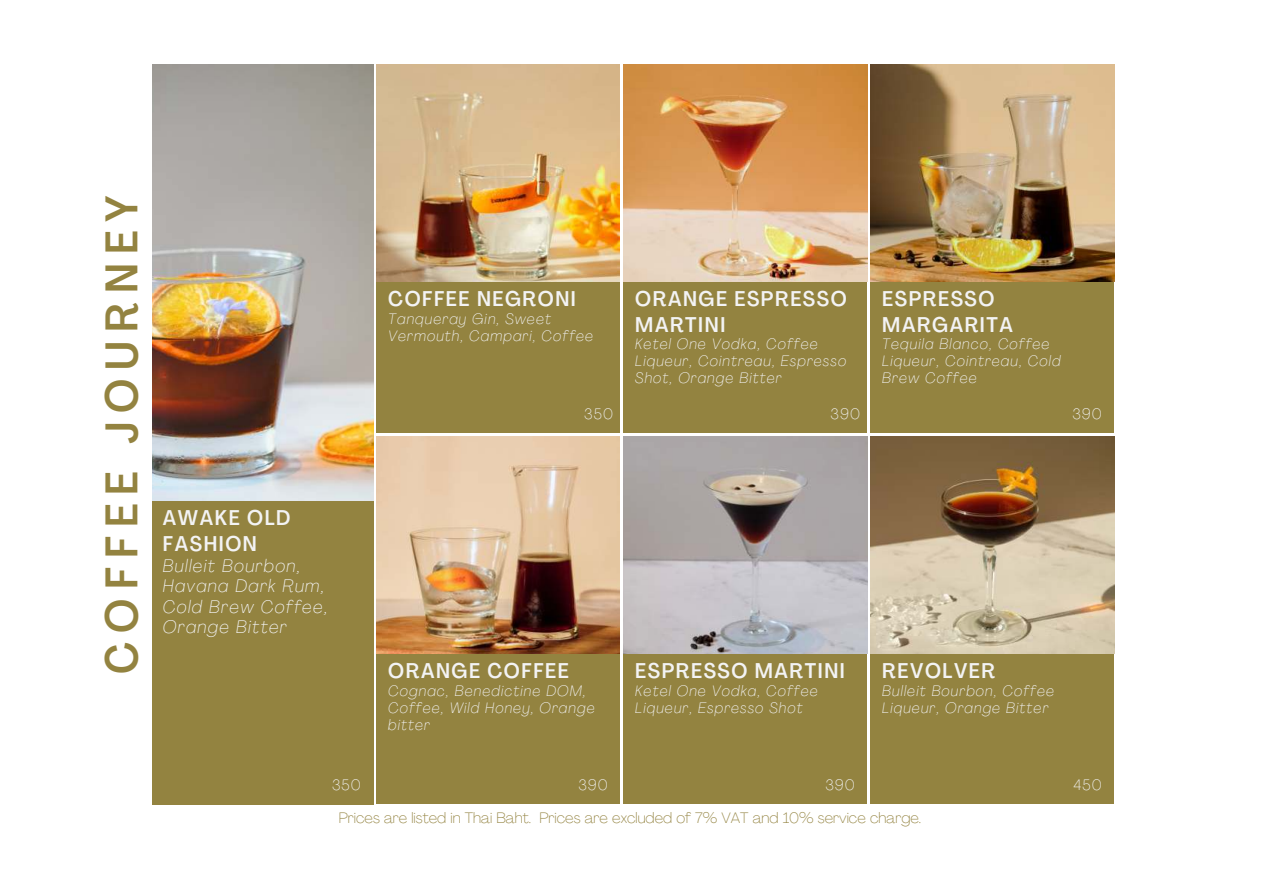
<style>
.page{position:relative;width:1263px;height:894px;background:#fff}
.page>*{position:absolute;margin:0;border:0;box-sizing:border-box;transform-origin:0 0}
.t1{font:500 condensed 45px "Agrandir";letter-spacing:.2em;color:#938340}
.t2{font:500 condensed 21px/25.8px "Agrandir";letter-spacing:.075em;color:#f3f3f4}
.t3{font:italic 100 18px/20.2px "Agrandir";letter-spacing:.075em;color:#f3f3f4}
.t4{font:italic 100 15px/16.8px "Agrandir";letter-spacing:.075em;color:#f3f3f4}
.t5{font:100 15px "Agrandir";color:#938340}
.t6{font:100 15px "Agrandir";letter-spacing:.075em;color:#f3f3f4}
</style>
<div class="page">
<div style="left:152px;top:65px;width:221px;height:739px;background:#938340"></div>
<img style="left:153px;top:65px;width:220px;height:435px">
<div style="left:376px;top:65px;width:244px;height:367px;background:#938340"></div>
<img style="left:376px;top:65px;width:244px;height:216px">
<div style="left:623px;top:65px;width:244px;height:367px;background:#938340"></div>
<img style="left:623px;top:65px;width:244px;height:216px">
<div style="left:376px;top:436px;width:244px;height:368px;background:#938340"></div>
<img style="left:376px;top:436px;width:244px;height:217px">
<div style="left:623px;top:436px;width:244px;height:368px;background:#938340"></div>
<img style="left:623px;top:436px;width:244px;height:217px">
<div style="left:870px;top:436px;width:244px;height:368px;background:#938340"></div>
<img style="left:870px;top:436px;width:244px;height:217px">
<div style="left:870px;top:65px;width:244px;height:367px;background:#938340"></div>
<img style="left:870px;top:65px;width:244px;height:216px">
<h1 class="t1" style="left:94px;top:673px;width:479px;rotate:-90deg">COFFEE JOURNEY</h1>
<h2 class="t2" style="left:388px;top:286px;width:189px">COFFEE NEGRONI</h2>
<p class="t4" style="left:388px;top:310px;width:206px">Tanqueray Gin, Sweet<br>Vermouth, Campari, Coffee</p>
<p class="t6" style="left:584px;top:405px;width:30px">350</p>
<h2 class="t2" style="left:635px;top:286px;width:213px">ORANGE ESPRESSO<br>MARTINI</h2>
<p class="t4" style="left:635px;top:335px;width:212px">Ketel One Vodka, Coffee<br>Liqueur, Cointreau, Espresso<br>Shot, Orange Bitter</p>
<p class="t6" style="left:831px;top:405px;width:31px">390</p>
<h2 class="t2" style="left:882px;top:286px;width:132px">ESPRESSO<br>MARGARITA</h2>
<p class="t4" style="left:882px;top:335px;width:180px">Tequila Blanco, Coffee<br>Liqueur, Cointreau, Cold<br>Brew Coffee</p>
<p class="t6" style="left:1072px;top:405px;width:31px">390</p>
<h2 class="t2" style="left:163px;top:505px;width:129px">AWAKE OLD<br>FASHION</h2>
<p class="t3" style="left:163px;top:555px;width:166px">Bulleit Bourbon,<br>Havana Dark Rum,<br>Cold Brew Coffee,<br>Orange Bitter</p>
<h2 class="t2" style="left:388px;top:657px;width:182px">ORANGE COFFEE</h2>
<p class="t4" style="left:388px;top:681px;width:208px">Cognac, Benedictine DOM,<br>Coffee, Wild Honey, Orange bitter</p>
<h2 class="t2" style="left:635px;top:657px;width:211px">ESPRESSO MARTINI</h2>
<p class="t4" style="left:635px;top:681px;width:184px">Ketel One Vodka, Coffee<br>Liqueur, Espresso Shot</p>
<h2 class="t2" style="left:882px;top:657px;width:114px">REVOLVER</h2>
<p class="t4" style="left:882px;top:681px;width:173px">Bulleit Bourbon, Coffee<br>Liqueur, Orange Bitter</p>
<p class="t6" style="left:578px;top:775px;width:31px">390</p>
<p class="t6" style="left:825px;top:775px;width:31px">390</p>
<p class="t6" style="left:332px;top:775px;width:30px">350</p>
<p class="t5" style="left:339px;top:808px;width:584px">Prices are listed in Thai Baht. Prices are excluded of 7% VAT and 10% service charge.</p>
<p class="t6" style="left:1073px;top:775px;width:30px">450</p>
</div>
